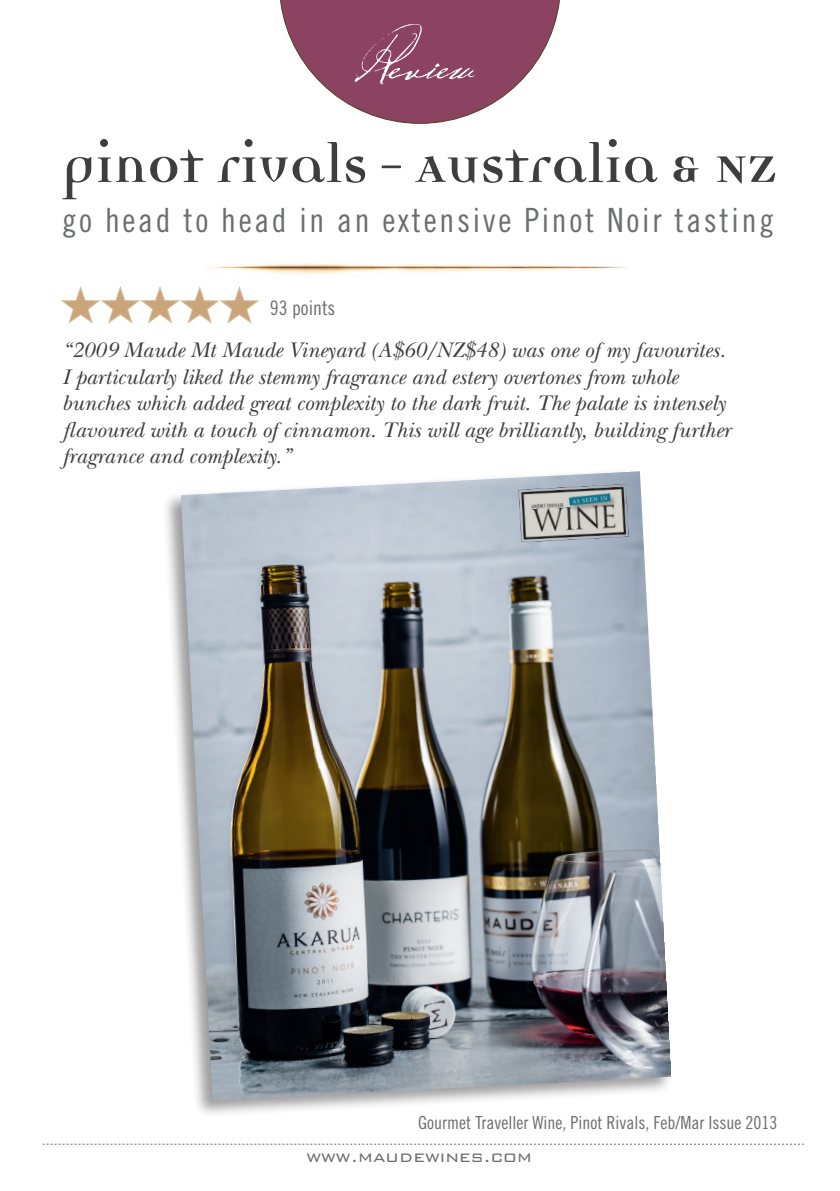
<style>
.page{position:relative;width:840px;height:1191px;background:#fff}
.page>*{position:absolute;margin:0;border:0;box-sizing:border-box;transform-origin:0 0}
.t1{font:700 60px "Democratica";color:#3e3e3f}
.t2{font:50.2px "Californya B";letter-spacing:-.01em;color:#fff}
.t3{font:33.4px "Trade Gothic Cond Eighteen";letter-spacing:.08em;color:#6c6d70}
.t4{font:italic 22px/26.4px "New Baskerville";color:#3e3e3f}
.t5{font:300 20px "Bank Gothic";color:#6c6d70}
.t6{font:20px "Trade Gothic Cond Eighteen";color:#6c6d70}
.t7{font:18px "Trade Gothic Cond Eighteen";color:#6c6d70}
</style>
<div class="page">
<svg style="left:280px;top:0;width:280px;height:124px"></svg>
<svg style="left:61px;top:286px;width:197px;height:37px"></svg>
<div style="left:161px;top:468px;width:512px;height:650px;background:#231f20;opacity:.44"></div>
<img style="left:181px;top:471px;width:490px;height:629px">
<img style="left:514px;top:477px;width:118px;height:71px">
<svg style="left:43px;top:1143px;width:760px;height:1px"></svg>
<img style="left:208px;top:263px;width:419px;height:12px">
<p class="t2" style="left:354px;top:33px;width:120px">Review</p>
<p class="t1" style="left:62px;top:137px;width:715px">pinot rivals - Australia &amp; NZ</p>
<p class="t3" style="left:62px;top:200px;width:713px">go head to head in an extensive Pinot Noir tasting</p>
<p class="t6" style="left:270px;top:296px;width:67px">93 points</p>
<p class="t4" style="left:62px;top:337px;width:669px">“2009 Maude Mt Maude Vineyard (A$60/NZ$48) was one of my favourites.<br>I particularly liked the stemmy fragrance and estery overtones from whole bunches which added great complexity to the dark fruit. The palate is intensely flavoured with a touch of cinnamon. This will age brilliantly, building further fragrance and complexity.”</p>
<p class="t7" style="left:418px;top:1111px;width:360px">Gourmet Traveller Wine, Pinot Rivals, Feb/Mar Issue 2013</p>
<p class="t5" style="left:306px;top:1141px;width:227px">www.maudewines.com</p>
</div>
